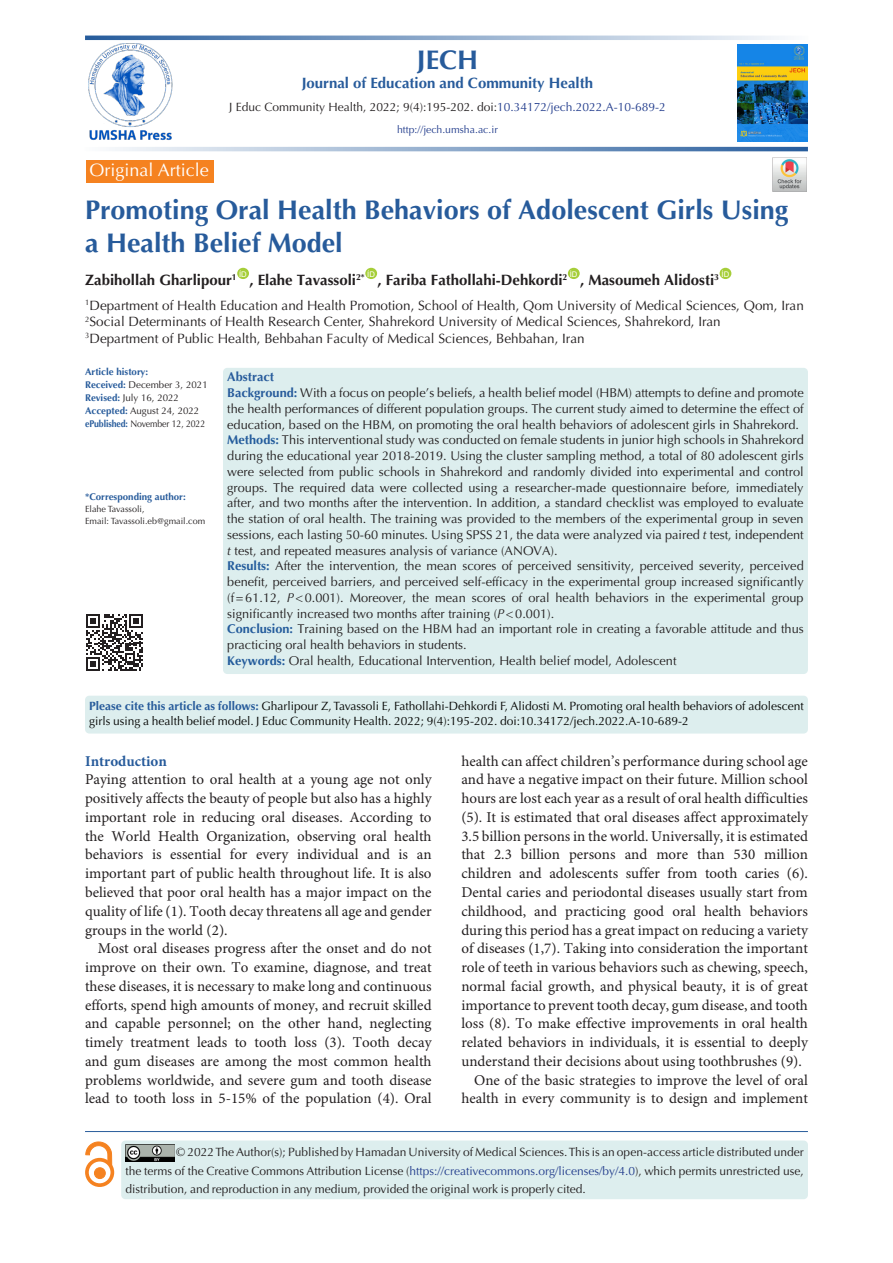
<style>
.page{position:relative;width:893px;height:1263px;background:#fff}
.page>*{position:absolute;margin:0;border:0;box-sizing:border-box;transform-origin:0 0}
.t1{font:700 27px/33px "Optima LT Std";color:#275b9b}
.t2{font:18px "Optima LT Std";color:#fff}
.t3{font:15px/18.8px "Minion Pro";color:#231f20;text-align:justify}
.t4{font:700 15px "Optima LT Std";color:#231f20}
.t5{font:700 15px "Optima LT Std";color:#275b9b}
.heading_1{font:700 15px "Minion Pro";color:#275b9b}
.t6{font:13.5px "Optima LT Std";color:#231f20}
.t7{font:12.75px/15.8px "Optima LT Std";color:#231f20;text-align:justify}
.t8{font:700 12.75px "Optima LT Std";color:#275b9b}
.t9{font:12px/18px "Optima LT Std";color:#221e1f;text-align:justify}
.t10{font:12px/15px "Optima LT Std";color:#040503}
.t11{font:12px "Optima LT Std";color:#231f20}
.Body_Text{font:10.5px "Optima LT Std";color:#253f8e}
.t12{font:9.75px "Optima LT Std";color:#231f20}
.t13{font:700 9.75px "Optima LT Std";color:#275b9b}
.t14{font:9.75px "Optima LT Std";color:#231f20;scale:.9 1}
.t15{font:9px "Optima LT Std";color:#231f20}
.t16{font:7.8px "Arial";color:#fff}
.s1{color:#253f8e}
.s2{font-weight:700;color:#275b9b}
.s3{font-weight:700;color:#245c9c}
.s4{font-style:italic}
.s5{color:#231f20}
</style>
<div class="page">
<hr style="left:85px;top:1131px;width:723px;height:1px;background:#295c9b">
<div style="left:121px;top:1140px;width:687px;height:59px;background:#dee;border-radius:4px"></div>
<img style="left:125px;top:1145px;width:49px;height:17px">
<div style="left:237px;top:268px;width:12px;height:11px;background:#a6ce39;border-radius:50%"></div>
<div style="left:365px;top:268px;width:12px;height:11px;background:#a6ce39;border-radius:50%"></div>
<div style="left:568px;top:268px;width:12px;height:11px;background:#a6ce39;border-radius:50%"></div>
<div style="left:720px;top:268px;width:11px;height:11px;background:#a6ce39;border-radius:50%"></div>
<div style="left:86px;top:160px;width:128px;height:22px;background:#f58220"></div>
<img style="left:773px;top:158px;width:34px;height:34px">
<div style="left:85px;top:696px;width:723px;height:37px;background:#dee;border-radius:4px"></div>
<svg style="left:112px;top:147px;width:696px;height:4px;background:#8da9ca"></svg>
<svg style="left:85px;top:36px;width:697px;height:4px;background:#8da9ca"></svg>
<img style="left:738px;top:44px;width:70px;height:98px">
<div style="left:223px;top:368px;width:585px;height:306px;background:#dee;border-radius:4px"></div>
<svg style="left:86px;top:614px;width:57px;height:57px"></svg>
<div style="left:94px;top:1168px;width:11px;height:10px;background:#f58220;border-radius:50%"></div>
<div style="left:94px;top:1167px;width:11px;height:12px;border:1px solid #f58220;border-radius:50%"></div>
<div style="left:85px;top:1158px;width:29px;height:29px;border:4px solid #f58220;border-radius:50%"></div>
<svg style="left:86px;top:1142px;width:26px;height:24px"></svg>
<img style="left:88px;top:43px;width:85px;height:97px">
<p class="t2" style="left:90px;top:160px;width:121px">Original Article</p>
<p class="t1" style="left:417px;top:43px;width:63px">JECH</p>
<p class="t5" style="left:302px;top:74px;width:293px">Journal of Education and Community Health</p>
<p class="t11" style="left:229px;top:100px;width:438px">J Educ Community Health, 2022; 9(4):195-202. doi:<span class="s1">10.34172/jech.2022.A-10-689-2</span></p>
<p class="Body_Text" style="left:397px;top:124px;width:102px">http://jech.umsha.ac.ir</p>
<p class="t1" style="left:85px;top:194px;width:705px">Promoting Oral Health Behaviors of Adolescent Girls Using a Health Belief Model</p>
<p class="t4" style="left:85px;top:271px;width:153px">Zabihollah Gharlipour<sup>1</sup></p>
<p class="t16" style="left:239px;top:268px;width:9px">ID</p>
<p class="t4" style="left:249px;top:271px;width:117px">, Elahe Tavassoli<sup>2*</sup></p>
<p class="t16" style="left:367px;top:268px;width:9px">ID</p>
<p class="t4" style="left:377px;top:271px;width:191px">, Fariba Fathollahi-Dehkordi<sup>2</sup></p>
<p class="t16" style="left:570px;top:268px;width:9px">ID</p>
<p class="t4" style="left:580px;top:271px;width:141px">, Masoumeh Alidosti<sup>3</sup></p>
<p class="t16" style="left:721px;top:268px;width:9px">ID</p>
<p class="t6" style="left:85px;top:297px;width:720px"><sup>1</sup>Department of Health Education and Health Promotion, School of Health, Qom University of Medical Sciences, Qom, Iran</p>
<p class="t6" style="left:85px;top:314px;width:637px"><sup>2</sup>Social Determinants of Health Research Center, Shahrekord University of Medical Sciences, Shahrekord, Iran</p>
<p class="t6" style="left:85px;top:330px;width:501px"><sup>3</sup>Department of Public Health, Behbahan Faculty of Medical Sciences, Behbahan, Iran</p>
<p class="t13" style="left:85px;top:366px;width:65px">Article history:</p>
<p class="t12" style="left:85px;top:379px;width:124px"><span class="s2">Received:</span> December 3, 2021</p>
<p class="t12" style="left:85px;top:392px;width:96px"><span class="s2">Revised:</span> July 16, 2022</p>
<p class="t12" style="left:85px;top:405px;width:116px"><span class="s2">Accepted:</span> August 24, 2022</p>
<p class="t14" style="left:85px;top:418px;width:135px"><span class="s2">ePublished:</span> November 12, 2022</p>
<p class="t13" style="left:85px;top:491px;width:102px">*Corresponding author:</p>
<p class="t15" style="left:85px;top:504px;width:61px">Elahe Tavassoli,</p>
<p class="t15" style="left:85px;top:516px;width:122px">Email: Tavassoli.eb@gmail.com</p>
<p class="t8" style="left:227px;top:370px;width:48px">Abstract</p>
<p class="t7" style="left:227px;top:385px;width:578px"><span class="s2">Background:</span> With a focus on people’s beliefs, a health belief model (HBM) attempts to define and promote the health performances of different population groups. The current study aimed to determine the effect of education, based on the HBM, on promoting the oral health behaviors of adolescent girls in Shahrekord.</p>
<p class="t7" style="left:227px;top:432px;width:578px"><span class="s3">Methods:</span> This interventional study was conducted on female students in junior high schools in Shahrekord during the educational year 2018-2019. Using the cluster sampling method, a total of 80 adolescent girls were selected from public schools in Shahrekord and randomly divided into experimental and control groups. The required data were collected using a researcher-made questionnaire before, immediately after, and two months after the intervention. In addition, a standard checklist was employed to evaluate the station of oral health. The training was provided to the members of the experimental group in seven sessions, each lasting 50-60 minutes. Using SPSS 21, the data were analyzed via paired <span class="s4">t</span> test, independent <span class="s4">t</span> test, and repeated measures analysis of variance (ANOVA).</p>
<p class="t7" style="left:227px;top:558px;width:578px"><span class="s3">Results:</span> After the intervention, the mean scores of perceived sensitivity, perceived severity, perceived benefit, perceived barriers, and perceived self-efficacy in the experimental group increased significantly (f=61.12, <span class="s4">P</span>&lt;0.001). Moreover, the mean scores of oral health behaviors in the experimental group significantly increased two months after training (<span class="s4">P</span>&lt;0.001).</p>
<p class="t7" style="left:227px;top:621px;width:578px"><span class="s3">Conclusion:</span> Training based on the HBM had an important role in creating a favorable attitude and thus practicing oral health behaviors in students.</p>
<p class="t7" style="left:227px;top:653px;width:451px"><span class="s3">Keywords:</span> Oral health, Educational Intervention, Health belief model, Adolescent</p>
<p class="t10" style="left:89px;top:699px;width:716px"><span class="s2">Please cite this article as follows:</span> Gharlipour Z, Tavassoli E, Fathollahi-Dehkordi F, Alidosti M. Promoting oral health behaviors of adolescent girls using a health belief model. J Educ Community Health. 2022; 9(4):195-202. doi:10.34172/jech.2022.A-10-689-2</p>
<p class="heading_1" style="left:85px;top:750px;width:83px">Introduction</p>
<p class="t3" style="left:85px;top:771px;width:348px">Paying attention to oral health at a young age not only positively affects the beauty of people but also has a highly important role in reducing oral diseases. According to the World Health Organization, observing oral health behaviors is essential for every individual and is an important part of public health throughout life. It is also believed that poor oral health has a major impact on the quality of life (1). Tooth decay threatens all age and gender groups in the world (2).</p>
<p class="t3" style="left:85px;top:940px;width:348px;text-indent:13px">Most oral diseases progress after the onset and do not improve on their own. To examine, diagnose, and treat these diseases, it is necessary to make long and continuous efforts, spend high amounts of money, and recruit skilled and capable personnel; on the other hand, neglecting timely treatment leads to tooth loss (3). Tooth decay and gum diseases are among the most common health problems worldwide, and severe gum and tooth disease lead to tooth loss in 5-15% of the population (4). Oral</p>
<p class="t3" style="left:461px;top:752px;width:348px">health can affect children’s performance during school age and have a negative impact on their future. Million school hours are lost each year as a result of oral health difficulties (5). It is estimated that oral diseases affect approximately 3.5 billion persons in the world. Universally, it is estimated that 2.3 billion persons and more than 530 million children and adolescents suffer from tooth caries (6).<br>Dental caries and periodontal diseases usually start from childhood, and practicing good oral health behaviors during this period has a great impact on reducing a variety of diseases (1,7). Taking into consideration the important role of teeth in various behaviors such as chewing, speech, normal facial growth, and physical beauty, it is of great importance to prevent tooth decay, gum disease, and tooth loss (8). To make effective improvements in oral health related behaviors in individuals, it is essential to deeply understand their decisions about using toothbrushes (9).</p>
<p class="t3" style="left:461px;top:1071px;width:348px;text-align:right">One of the basic strategies to improve the level of oral health in every community is to design and implement</p>
<p class="t9" style="left:125px;top:1143px;width:680px;text-indent:51px"><span class="s5">© 2022 The Author(s); Published by Hamadan University of Medical Sciences.</span> This is an open-access article distributed under the terms of the Creative Commons Attribution License (<span class="s1">https://creativecommons.org/licenses/by/4.0</span>), which permits unrestricted use, distribution, and reproduction in any medium, provided the original work is properly cited.</p>
</div>
